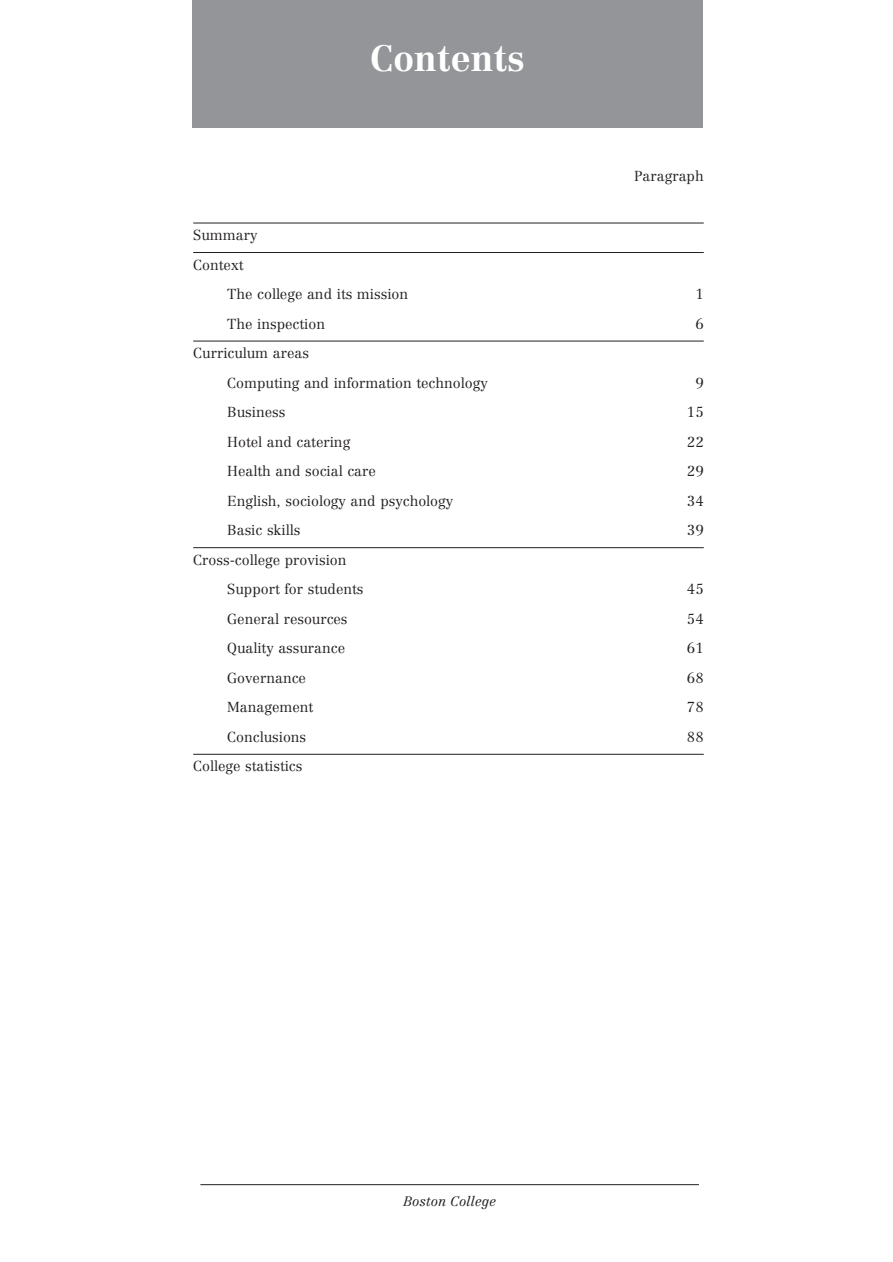
<style>
.page{position:relative;width:893px;height:1262px;background:#fff}
.page>*{position:absolute;margin:0;border:0;box-sizing:border-box;transform-origin:0 0}
.t1{font:700 36px "Centennial";color:#fff}
.t2{font:300 14.25px/29.5px "Centennial";color:#231f20}
.t3{font:italic 300 13.5px "Centennial";color:#231f20}
</style>
<div class="page">
<hr style="left:193px;top:223px;width:510px;height:1px;background:#231f20">
<hr style="left:193px;top:252px;width:510px;height:1px;background:#231f20">
<hr style="left:193px;top:341px;width:510px;height:1px;background:#231f20">
<hr style="left:193px;top:547px;width:510px;height:1px;background:#231f20">
<hr style="left:193px;top:754px;width:510px;height:1px;background:#231f20">
<hr style="left:200px;top:1184px;width:499px;height:1px;background:#231f20">
<div style="left:192px;top:0;width:511px;height:128px;background:#939598"></div>
<h1 class="t1" style="left:370px;top:44px;width:156px">Contents</h1>
<p class="t2" style="left:634px;top:162px;width:71px">Paragraph</p>
<p class="t2" style="left:193px;top:221px;width:66px">Summary</p>
<p class="t2" style="left:193px;top:251px;width:52px">Context</p>
<p class="t2" style="left:227px;top:280px;width:182px">The college and its mission</p>
<p class="t2" style="left:695px;top:280px;width:10px">1</p>
<p class="t2" style="left:227px;top:310px;width:99px">The inspection</p>
<p class="t2" style="left:695px;top:310px;width:10px">6</p>
<p class="t2" style="left:227px;top:339px;width:262px;text-indent:-34px">Curriculum areas<br>Computing and information technology</p>
<p class="t2" style="left:695px;top:369px;width:10px">9</p>
<p class="t2" style="left:227px;top:398px;width:60px">Business</p>
<p class="t2" style="left:687px;top:398px;width:18px">15</p>
<p class="t2" style="left:227px;top:428px;width:125px">Hotel and catering</p>
<p class="t2" style="left:687px;top:428px;width:18px">22</p>
<p class="t2" style="left:227px;top:457px;width:150px">Health and social care</p>
<p class="t2" style="left:687px;top:457px;width:18px">29</p>
<p class="t2" style="left:227px;top:487px;width:227px">English, sociology and psychology</p>
<p class="t2" style="left:687px;top:487px;width:18px">34</p>
<p class="t2" style="left:227px;top:516px;width:74px">Basic skills</p>
<p class="t2" style="left:687px;top:516px;width:18px">39</p>
<p class="t2" style="left:227px;top:546px;width:138px;text-indent:-34px">Cross-college provision<br>Support for students</p>
<p class="t2" style="left:687px;top:575px;width:18px">45</p>
<p class="t2" style="left:227px;top:605px;width:122px">General resources</p>
<p class="t2" style="left:687px;top:605px;width:18px">54</p>
<p class="t2" style="left:227px;top:634px;width:119px">Quality assurance</p>
<p class="t2" style="left:687px;top:634px;width:18px">61</p>
<p class="t2" style="left:227px;top:664px;width:80px">Governance</p>
<p class="t2" style="left:687px;top:664px;width:18px">68</p>
<p class="t2" style="left:227px;top:693px;width:88px">Management</p>
<p class="t2" style="left:687px;top:693px;width:18px">78</p>
<p class="t2" style="left:227px;top:723px;width:80px">Conclusions</p>
<p class="t2" style="left:687px;top:723px;width:18px">88</p>
<p class="t2" style="left:193px;top:752px;width:111px">College statistics</p>
<p class="t3" style="left:403px;top:1195px;width:94px">Boston College</p>
</div>
